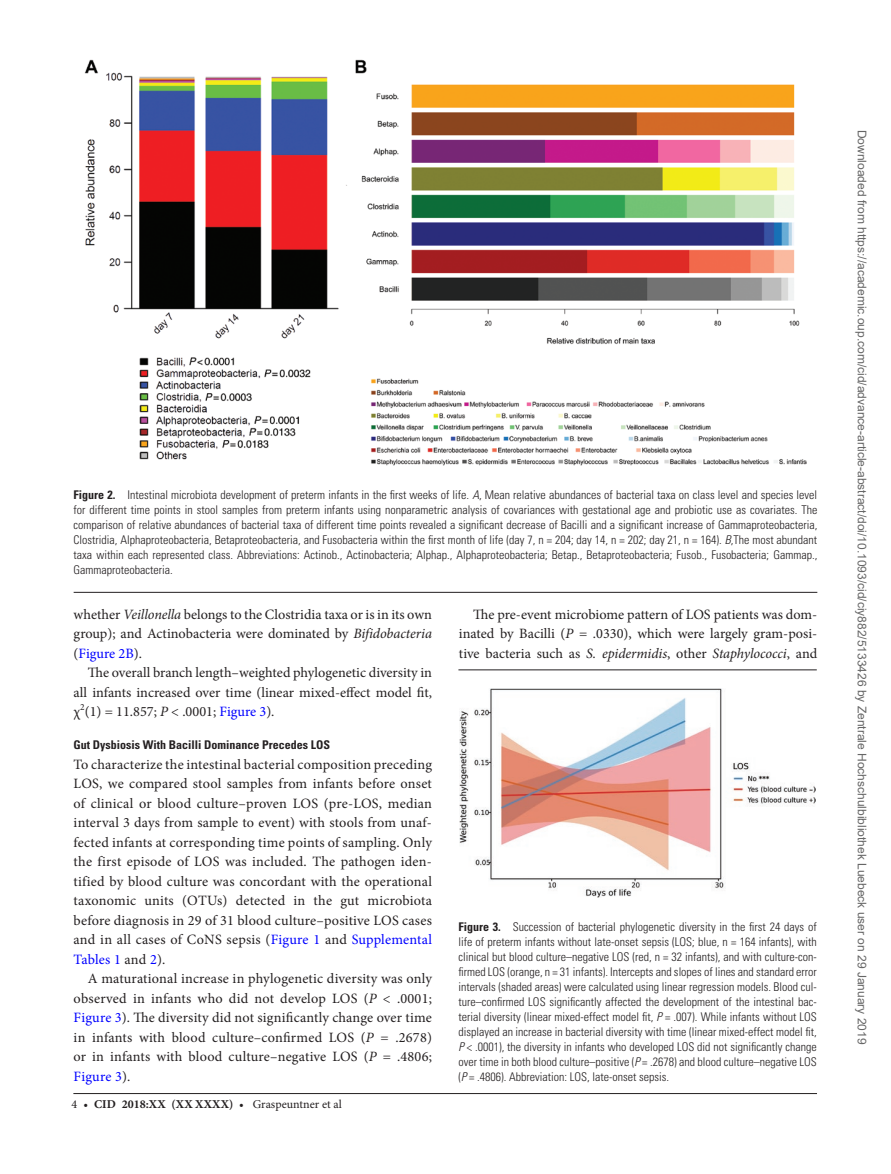
<style>
.page{position:relative;width:891px;height:1174px;background:#fff}
.page>*{position:absolute;margin:0;border:0;box-sizing:border-box;transform-origin:0 0}
.t1{font:14.25px/19.5px "Minion Pro";color:#231f20;text-align:justify}
.t2{font:300 condensed 12px/15px "Univers LT Std";color:#231f20;text-align:justify}
.t3{font:12px "Arial";color:#666}
.t4{font:700 condensed 12px "Univers LT Std";color:#231f20}
.t5{font:12px "Minion Pro";color:#231f20}
.s1{font-weight:700}
.s2{font-style:italic}
.s3{color:#00f}
</style>
<div class="page">
<hr style="left:73px;top:1093px;width:744px;height:1px;background:#231f20">
<hr style="left:458px;top:669px;width:359px;height:1px;background:#231f20">
<img style="left:459px;top:688px;width:357px;height:209px">
<hr style="left:74px;top:592px;width:743px;height:1px;background:#231f20">
<img style="left:85px;top:59px;width:721px;height:406px">
<p class="t2" style="left:74px;top:487px;width:745px"><span class="s1">Figure 2.</span> Intestinal microbiota development of preterm infants in the first weeks of life. <span class="s2">A</span>, Mean relative abundances of bacterial taxa on class level and species level for different time points in stool samples from preterm infants using nonparametric analysis of covariances with gestational age and probiotic use as covariates. The comparison of relative abundances of bacterial taxa of different time points revealed a significant decrease of Bacilli and a significant increase of Gammaproteobacteria, Clostridia, Alphaproteobacteria, Betaproteobacteria, and Fusobacteria within the first month of life (day 7, n = 204; day 14, n = 202; day 21, n = 164). <span class="s2">B</span>,The most abundant taxa within each represented class. Abbreviations: Actinob., Actinobacteria; Alphap., Alphaproteobacteria; Betap., Betaproteobacteria; Fusob., Fusobacteria; Gammap., Gammaproteobacteria.</p>
<p class="t1" style="left:74px;top:605px;width:360px">whether <span class="s2">Veillonella</span> belongs to the Clostridia taxa or is in its own group); and Actinobacteria were dominated by <span class="s2">Bifidobacteria </span>(<span class="s3">Figure 2B</span>).</p>
<p class="t1" style="left:74px;top:663px;width:360px;text-indent:14px">The overall branch length–weighted phylogenetic diversity in all infants increased over time (linear mixed-effect model fit, χ<sup>2</sup>(1) = 11.857; <span class="s2">P</span> &lt; .0001; <span class="s3">Figure 3</span>).</p>
<p class="t4" style="left:74px;top:738px;width:258px">Gut Dysbiosis With Bacilli Dominance Precedes LOS</p>
<p class="t1" style="left:74px;top:755px;width:360px">To characterize the intestinal bacterial composition preceding LOS, we compared stool samples from infants before onset of clinical or blood culture–proven LOS (pre-LOS, median interval 3 days from sample to event) with stools from unaf&shy;fected infants at corresponding time points of sampling. Only the first episode of LOS was included. The pathogen iden&shy;tified by blood culture was concordant with the operational taxonomic units (OTUs) detected in the gut microbiota before diagnosis in 29 of 31 blood culture–positive LOS cases and in all cases of CoNS sepsis (<span class="s3">Figure 1</span> and <span class="s3">Supplemental Tables 1</span> and <span class="s3">2</span>).</p>
<p class="t1" style="left:74px;top:969px;width:360px;text-indent:14px">A maturational increase in phylogenetic diversity was only observed in infants who did not develop LOS (<span class="s2">P</span> &lt; .0001; <span class="s3">Figure 3</span>). The diversity did not significantly change over time in infants with blood culture–confirmed LOS (<span class="s2">P</span> = .2678) or in infants with blood culture–negative LOS (<span class="s2">P</span> = .4806; <span class="s3">Figure 3</span>).</p>
<p class="t5" style="left:72px;top:1096px;width:272px">4 • <span class="s1">CID 2018:XX (XX XXXX)</span> • Graspeuntner et al</p>
<p class="t1" style="left:459px;top:604px;width:360px;text-indent:14px">The pre-event microbiome pattern of LOS patients was dom&shy;inated by Bacilli (<span class="s2">P</span> = .0330), which were largely gram-posi&shy;tive bacteria such as <span class="s2">S. epidermidis</span>, other <span class="s2">Staphylococci</span>, and</p>
<p class="t2" style="left:458px;top:919px;width:360px"><span class="s1">Figure 3.</span> Succession of bacterial phylogenetic diversity in the first 24 days of life of preterm infants without late-onset sepsis (LOS; blue, n = 164 infants), with clinical but blood culture–negative LOS (red, n = 32 infants), and with culture-con&shy;firmed LOS (orange, n = 31 infants). Intercepts and slopes of lines and standard error intervals (shaded areas) were calculated using linear regression models. Blood cul&shy;ture–confirmed LOS significantly affected the development of the intestinal bac&shy;terial diversity (linear mixed-effect model fit, <span class="s2">P</span> = .007). While infants without LOS displayed an increase in bacterial diversity with time (linear mixed-effect model fit, <span class="s2">P</span> &lt; .0001), the diversity in infants who developed LOS did not significantly change over time in both blood culture–positive (<span class="s2">P</span> = .2678) and blood culture–negative LOS (<span class="s2">P</span> = .4806). Abbreviation: LOS, late-onset sepsis.</p>
<p class="t3" style="left:866px;top:130px;width:916px;rotate:90deg">Downloaded from https://academic.oup.com/cid/advance-article-abstract/doi/10.1093/cid/ciy882/5133426 by Zentrale Hochschulbibliothek Luebeck user on 29 January 2019</p>
</div>
